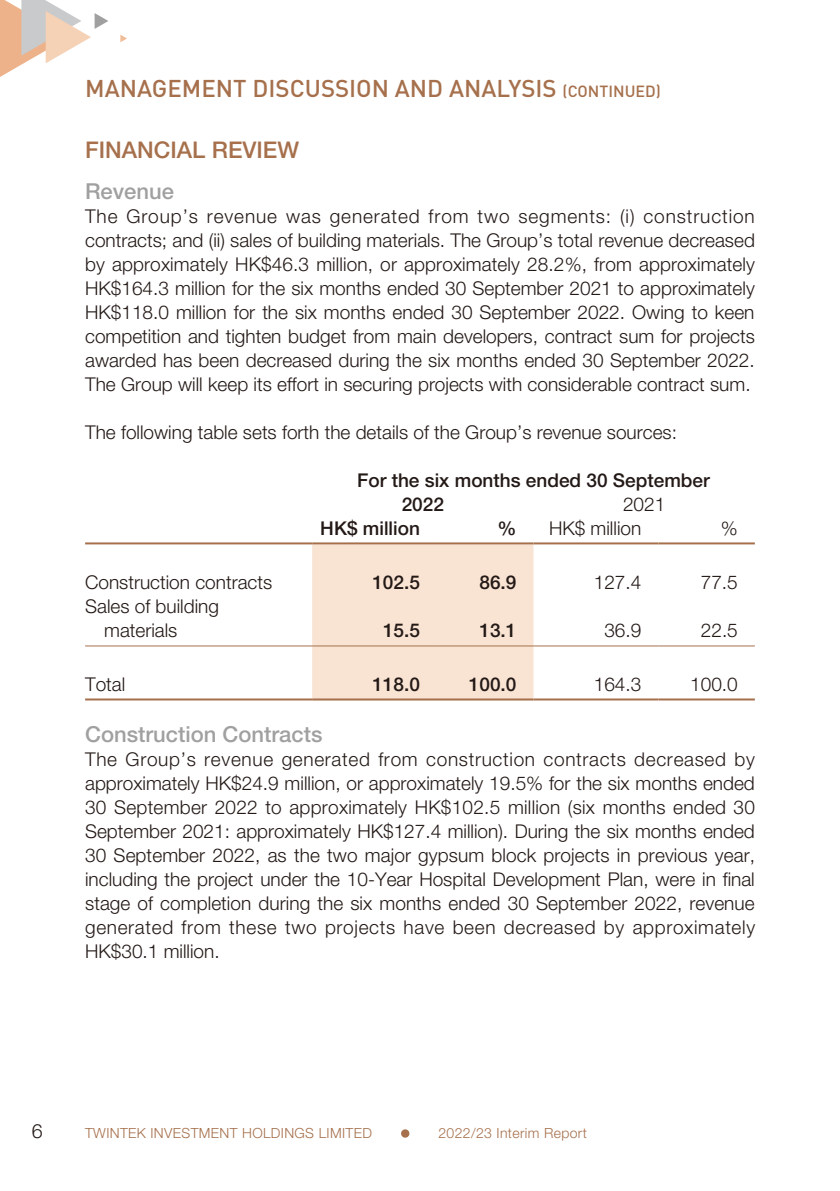
<style>
.page{position:relative;width:840px;height:1191px;background:#fff}
.page>*{position:absolute;margin:0;border:0;box-sizing:border-box;transform-origin:0 0}
.t1{font:500 24px "DIN Pro";color:#a6704c}
.t2{font:500 23px "Helvetica Neue LT Std";color:#a6704c}
.t3{font:500 22px "Helvetica Neue LT Std";color:#a0a0a1}
.t4{font:300 19.6px "Helvetica Neue LT Std";color:#231916}
.t5{font:300 19px/24px "Helvetica Neue LT Std";color:#231916;text-align:justify}
.t6{font:500 19px/24px "Helvetica Neue LT Std";color:#231916}
.t7{font:300 14px "Helvetica Neue LT Std";letter-spacing:.025em;color:#a6704c}
.s1{font-size:16px}
</style>
<div class="page">
<svg style="left:120px;top:35px;width:7px;height:7px"></svg>
<svg style="left:0;top:0;width:108px;height:77px"></svg>
<div style="left:401px;top:1129px;width:8px;height:8px;background:#a6704c;border-radius:50%"></div>
<div style="left:312px;top:544px;width:221px;height:154px;background:#f9e4d4"></div>
<hr style="left:85px;top:542px;width:227px;height:2px;background:#a6704c">
<hr style="left:312px;top:542px;width:125px;height:2px;background:#a6704c">
<hr style="left:437px;top:542px;width:96px;height:2px;background:#a6704c">
<hr style="left:533px;top:542px;width:125px;height:2px;background:#a6704c">
<hr style="left:658px;top:542px;width:96px;height:2px;background:#a6704c">
<hr style="left:85px;top:645px;width:227px;height:1px;background:#a6704c">
<hr style="left:312px;top:645px;width:125px;height:1px;background:#a6704c">
<hr style="left:437px;top:645px;width:96px;height:1px;background:#a6704c">
<hr style="left:533px;top:645px;width:125px;height:1px;background:#a6704c">
<hr style="left:658px;top:645px;width:96px;height:1px;background:#a6704c">
<hr style="left:85px;top:698px;width:227px;height:2px;background:#a6704c">
<hr style="left:312px;top:698px;width:125px;height:2px;background:#a6704c">
<hr style="left:437px;top:698px;width:96px;height:2px;background:#a6704c">
<hr style="left:533px;top:698px;width:125px;height:2px;background:#a6704c">
<hr style="left:658px;top:698px;width:96px;height:2px;background:#a6704c">
<p class="t1" style="left:85px;top:69px;width:577px">MANAGEMENT DISCUSSION AND ANALYSIS <span class="s1">(CONTINUED)</span></p>
<p class="t2" style="left:85px;top:136px;width:215px">FINANCIAL REVIEW</p>
<p class="t3" style="left:85px;top:178px;width:90px">Revenue</p>
<p class="t5" style="left:85px;top:204px;width:671px">The Group’s revenue was generated from two segments: (i) construction contracts; and (ii) sales of building materials. The Group’s total revenue decreased by approximately HK$46.3 million, or approximately 28.2%, from approximately HK$164.3 million for the six months ended 30 September 2021 to approximately HK$118.0 million for the six months ended 30 September 2022. Owing to keen competition and tighten budget from main developers, contract sum for projects awarded has been decreased during the six months ended 30 September 2022.<br>The Group will keep its effort in securing projects with considerable contract sum.</p>
<p class="t5" style="left:85px;top:420px;width:593px">The following table sets forth the details of the Group’s revenue sources:</p>
<p class="t6" style="left:401px;top:468px;width:309px;text-indent:-44px">For the six months ended 30 September<br>2022</p>
<p class="t5" style="left:622px;top:492px;width:44px">2021</p>
<p class="t6" style="left:320px;top:516px;width:101px">HK$ million</p>
<p class="t6" style="left:497px;top:516px;width:20px">%</p>
<p class="t5" style="left:548px;top:516px;width:94px">HK$ million</p>
<p class="t5" style="left:720px;top:516px;width:18px">%</p>
<p class="t5" style="left:85px;top:570px;width:188px">Construction contracts</p>
<p class="t6" style="left:372px;top:570px;width:49px">102.5</p>
<p class="t6" style="left:479px;top:570px;width:38px">86.9</p>
<p class="t5" style="left:593px;top:570px;width:49px">127.4</p>
<p class="t5" style="left:700px;top:570px;width:38px">77.5</p>
<p class="t5" style="left:104px;top:594px;width:116px;text-indent:-19px">Sales of building materials</p>
<p class="t6" style="left:383px;top:618px;width:38px">15.5</p>
<p class="t6" style="left:479px;top:618px;width:38px">13.1</p>
<p class="t5" style="left:604px;top:618px;width:38px">36.9</p>
<p class="t5" style="left:700px;top:618px;width:38px">22.5</p>
<p class="t5" style="left:85px;top:672px;width:42px">Total</p>
<p class="t6" style="left:372px;top:672px;width:49px">118.0</p>
<p class="t6" style="left:468px;top:672px;width:49px">100.0</p>
<p class="t5" style="left:593px;top:672px;width:49px">164.3</p>
<p class="t5" style="left:689px;top:672px;width:49px">100.0</p>
<p class="t3" style="left:85px;top:721px;width:239px">Construction Contracts</p>
<p class="t5" style="left:85px;top:747px;width:671px">The Group’s revenue generated from construction contracts decreased by approximately HK$24.9 million, or approximately 19.5% for the six months ended 30 September 2022 to approximately HK$102.5 million (six months ended 30<br>September 2021: approximately HK$127.4 million). During the six months ended 30 September 2022, as the two major gypsum block projects in previous year, including the project under the 10-Year Hospital Development Plan, were in final stage of completion during the six months ended 30 September 2022, revenue generated from these two projects have been decreased by approximately HK$30.1 million.</p>
<p class="t4" style="left:32px;top:1119px;width:12px">6</p>
<p class="t7" style="left:85px;top:1124px;width:288px">TWINTEK INVESTMENT HOLDINGS LIMITED</p>
<p class="t7" style="left:438px;top:1124px;width:150px">2022/23 Interim Report</p>
</div>
